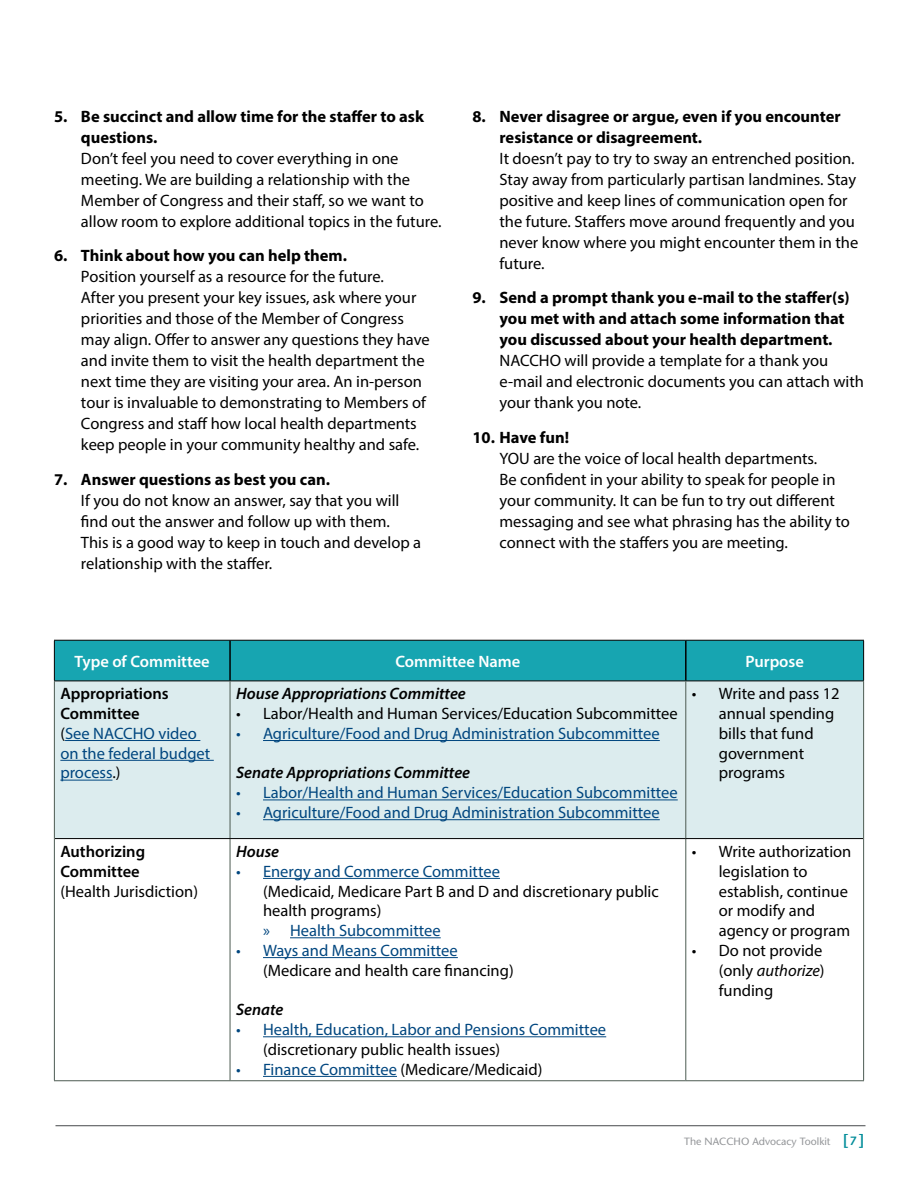
<style>
.page{position:relative;width:918px;height:1188px;background:#fff}
.page>*{position:absolute;margin:0;border:0;box-sizing:border-box;transform-origin:0 0}
.t1{font:16.5px/21px "Myriad Pro";color:#000}
.t2{font:16.5px/19.8px "Myriad Pro";color:#00467f}
.t3{font:700 16.5px/21px "Myriad Pro";color:#000}
.t4{font:italic 600 16.5px "Myriad Pro";color:#000}
.t5{font:600 16.5px "Myriad Pro";color:#fff}
.t6{font:600 16.5px/19.8px "Myriad Pro";color:#000}
.t7{font:10.5px "Stone Sans";color:#939598}
.s1{font-weight:600;color:#000}
.s2{color:#000}
.s3{color:#00467f}
.s4{font-style:italic}
.s5{font-weight:600;font-size:15px;color:#008c99}
.s6{font-weight:600;font-size:12px;color:#008c99}
</style>
<div class="page">
<div style="left:55px;top:641px;width:808px;height:40px;background:#17a5b1"></div>
<div style="left:55px;top:682px;width:808px;height:156px;background:#dcecee"></div>
<hr style="left:229px;top:641px;width:2px;height:40px;background:#000">
<hr style="left:685px;top:641px;width:2px;height:40px;background:#000">
<hr style="left:54px;top:640px;width:176px;height:1px;background:#000">
<hr style="left:54px;top:641px;width:1px;height:40px;background:#000">
<hr style="left:230px;top:640px;width:456px;height:1px;background:#000">
<hr style="left:686px;top:640px;width:178px;height:1px;background:#000">
<hr style="left:863px;top:641px;width:1px;height:40px;background:#000">
<hr style="left:54px;top:681px;width:176px;height:1px;background:#000">
<hr style="left:230px;top:681px;width:456px;height:1px;background:#000">
<hr style="left:686px;top:681px;width:178px;height:1px;background:#000">
<hr style="left:54px;top:1080px;width:176px;height:1px;background:#4c5b52">
<hr style="left:230px;top:1080px;width:456px;height:1px;background:#4c5b52">
<hr style="left:686px;top:1080px;width:178px;height:1px;background:#4c5b52">
<hr style="left:54px;top:681px;width:1px;height:158px;background:#4c5b52">
<hr style="left:863px;top:681px;width:1px;height:158px;background:#4c5b52">
<hr style="left:230px;top:681px;width:1px;height:157px;background:#4c5b52">
<hr style="left:685px;top:681px;width:1px;height:157px;background:#4c5b52">
<hr style="left:230px;top:839px;width:1px;height:241px;background:#4c5b52">
<hr style="left:685px;top:839px;width:1px;height:241px;background:#4c5b52">
<hr style="left:55px;top:838px;width:175px;height:1px;background:#000">
<hr style="left:230px;top:838px;width:456px;height:1px;background:#000">
<hr style="left:686px;top:838px;width:177px;height:1px;background:#000">
<hr style="left:54px;top:839px;width:1px;height:241px;background:#4c5b52">
<hr style="left:863px;top:839px;width:1px;height:241px;background:#4c5b52">
<hr style="left:65px;top:740px;width:135px;height:1px;background:#00467f">
<hr style="left:60px;top:760px;width:154px;height:1px;background:#00467f">
<hr style="left:60px;top:780px;width:52px;height:1px;background:#00467f">
<hr style="left:263px;top:740px;width:397px;height:1px;background:#00467f">
<hr style="left:263px;top:800px;width:415px;height:1px;background:#00467f">
<hr style="left:263px;top:819px;width:397px;height:1px;background:#00467f">
<hr style="left:263px;top:878px;width:237px;height:1px;background:#00467f">
<hr style="left:290px;top:937px;width:151px;height:1px;background:#00467f">
<hr style="left:263px;top:957px;width:195px;height:1px;background:#00467f">
<hr style="left:263px;top:1036px;width:343px;height:1px;background:#00467f">
<hr style="left:263px;top:1076px;width:134px;height:1px;background:#00467f">
<hr style="left:56px;top:1125px;width:810px;height:1px;background:#47494c">
<p class="t3" style="left:81px;top:105px;width:345px;text-indent:-27px">5. Be succinct and allow time for the staffer to ask questions.</p>
<p class="t1" style="left:81px;top:147px;width:362px">Don’t feel you need to cover everything in one meeting. We are building a relationship with the Member of Congress and their staff, so we want to allow room to explore additional topics in the future.</p>
<p class="t3" style="left:54px;top:244px;width:295px">6. Think about how you can help them.</p>
<p class="t1" style="left:81px;top:266px;width:350px">Position yourself as a resource for the future.<br>After you present your key issues, ask where your priorities and those of the Member of Congress may align. Offer to answer any questions they have and invite them to visit the health department the next time they are visiting your area. An in-person tour is invaluable to demonstrating to Members of Congress and staff how local health departments keep people in your community healthy and safe.</p>
<p class="t3" style="left:54px;top:468px;width:278px">7. Answer questions as best you can.</p>
<p class="t1" style="left:81px;top:489px;width:342px">If you do not know an answer, say that you will find out the answer and follow up with them.<br>This is a good way to keep in touch and develop a relationship with the staffer.</p>
<p class="t3" style="left:499px;top:105px;width:343px;text-indent:-27px">8. Never disagree or argue, even if you encounter resistance or disagreement.</p>
<p class="t1" style="left:499px;top:147px;width:360px">It doesn’t pay to try to sway an entrenched position.<br>Stay away from particularly partisan landmines. Stay positive and keep lines of communication open for the future. Staffers move around frequently and you never know where you might encounter them in the future.</p>
<p class="t3" style="left:499px;top:287px;width:352px;text-indent:-27px">9. Send a prompt thank you e-mail to the staffer(s) you met with and attach some information that you discussed about your health department.</p>
<p class="t1" style="left:499px;top:350px;width:366px">NACCHO will provide a template for a thank you e-mail and electronic documents you can attach with your thank you note.</p>
<p class="t3" style="left:472px;top:426px;width:98px">10. Have fun!</p>
<p class="t1" style="left:499px;top:447px;width:352px">YOU are the voice of local health departments.<br>Be confident in your ability to speak for people in your community. It can be fun to try out different messaging and see what phrasing has the ability to connect with the staffers you are meeting.</p>
<p class="t5" style="left:75px;top:651px;width:137px">Type of Committee</p>
<p class="t5" style="left:395px;top:651px;width:126px">Committee Name</p>
<p class="t5" style="left:745px;top:651px;width:60px">Purpose</p>
<p class="t2" style="left:60px;top:684px;width:151px"><span class="s1">Appropriations<br>Committee<br></span><span class="s2">(</span>See NACCHO video on the federal budget process<span class="s2">.)</span></p>
<p class="t4" style="left:236px;top:683px;width:231px">House Appropriations Committee</p>
<p class="t1" style="left:719px;top:684px;width:122px;line-height:19.8px;text-indent:-27px">• Write and pass 12 annual spending bills that fund government programs</p>
<p class="t1" style="left:236px;top:703px;width:443px">• Labor/Health and Human Services/Education Subcommittee</p>
<p class="t2" style="left:236px;top:723px;width:425px">• Agriculture/Food and Drug Administration Subcommittee</p>
<p class="t4" style="left:236px;top:762px;width:236px">Senate Appropriations Committee</p>
<p class="t2" style="left:236px;top:783px;width:443px">• Labor/Health and Human Services/Education Subcommittee</p>
<p class="t2" style="left:236px;top:802px;width:425px">• Agriculture/Food and Drug Administration Subcommittee</p>
<p class="t6" style="left:60px;top:841px;width:86px">Authorizing<br>Committee</p>
<p class="t1" style="left:60px;top:880px;width:139px">(Health Jurisdiction)</p>
<p class="t4" style="left:236px;top:841px;width:45px">House</p>
<p class="t2" style="left:236px;top:861px;width:265px">• Energy and Commerce Committee</p>
<p class="t1" style="left:263px;top:881px;width:397px;line-height:19.8px">(Medicaid, Medicare Part B and D and discretionary public health programs)</p>
<p class="t2" style="left:263px;top:920px;width:179px">» Health Subcommittee</p>
<p class="t2" style="left:236px;top:940px;width:223px">• Ways and Means Committee</p>
<p class="t1" style="left:263px;top:959px;width:252px">(Medicare and health care financing)</p>
<p class="t4" style="left:236px;top:999px;width:49px">Senate</p>
<p class="t2" style="left:236px;top:1019px;width:372px">• Health, Education, Labor and Pensions Committee</p>
<p class="t1" style="left:263px;top:1039px;width:239px">(discretionary public health issues)</p>
<p class="t1" style="left:236px;top:1058px;width:308px"><span class="s3">• Finance Committee</span> (Medicare/Medicaid)</p>
<p class="t1" style="left:719px;top:841px;width:134px;line-height:19.8px;text-indent:-27px">• Write authorization legislation to establish, continue or modify and agency or program</p>
<p class="t1" style="left:719px;top:940px;width:107px;line-height:19.8px;text-indent:-27px">• Do not provide (only <span class="s4">authorize</span>) funding</p>
<p class="t7" style="left:684px;top:1136px;width:181px">The NACCHO Advocacy Toolkit <span class="s5">[</span><span class="s6">7</span> <span class="s5">]</span></p>
</div>
